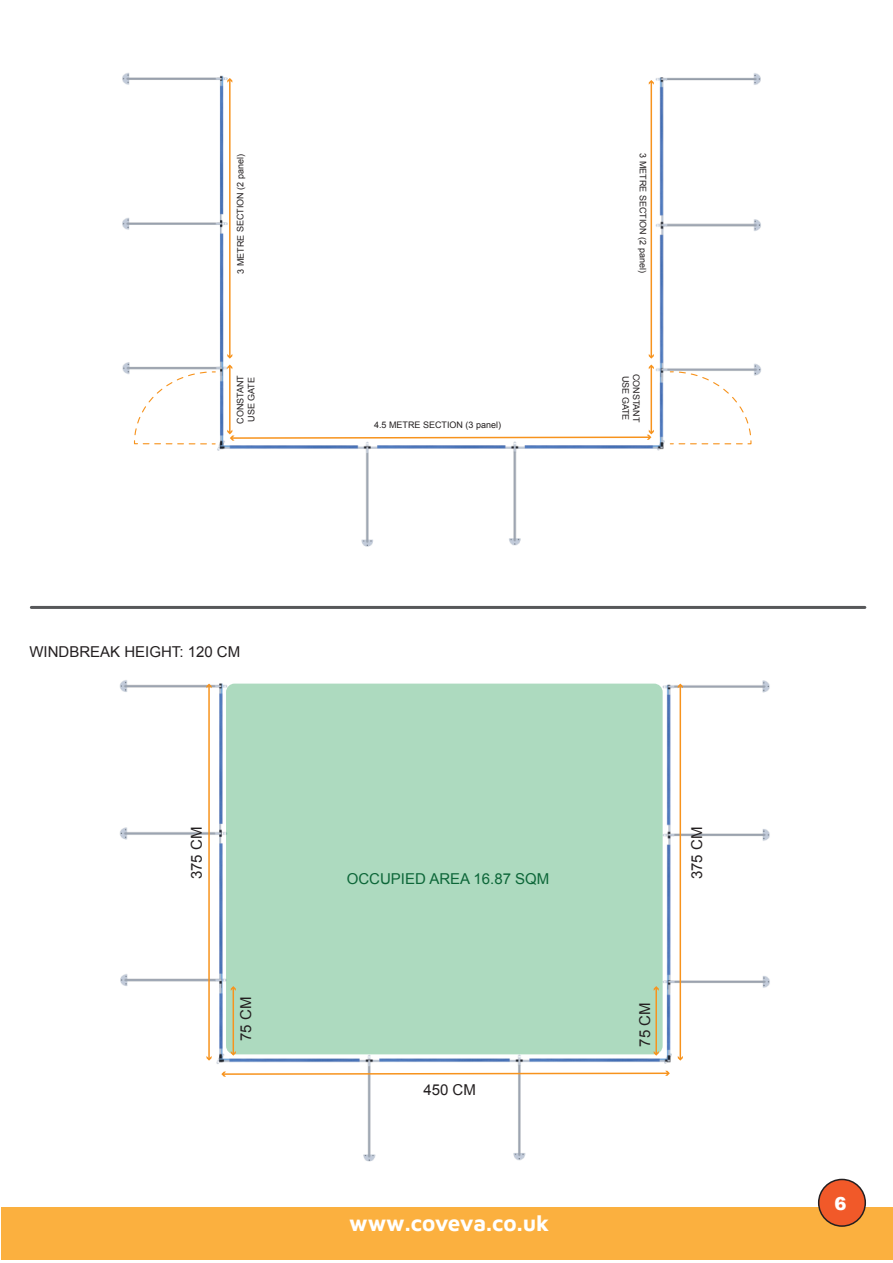
<style>
.page{position:relative;width:893px;height:1263px;background:#fff}
.page>*{position:absolute;margin:0;border:0;box-sizing:border-box;transform-origin:0 0}
.t1{font:22.5px "Maven Pro";color:#fff}
.t2{font:900 18px "Arial";color:#fff}
.t3{font:15px "Arial";color:#231f20}
.t4{font:15px "Arial";color:#0c6638}
.t5{font:9px/10.8px "Arial";letter-spacing:-.005em;color:#231f20}
</style>
<div class="page">
<img style="left:119px;top:680px;width:651px;height:482px">
<img style="left:122px;top:73px;width:639px;height:474px">
<hr style="left:31px;top:606px;width:834px;height:3px;background:#57585a">
<div style="left:2px;top:1207px;width:891px;height:52px;background:#fbb03f"></div>
<hr style="left:229px;top:366px;width:2px;height:67px;background:#f7931d">
<svg style="left:227px;top:365px;width:5px;height:4px"></svg>
<svg style="left:669px;top:371px;width:83px;height:74px"></svg>
<hr style="left:680px;top:685px;width:1px;height:374px;background:#f7931d">
<svg style="left:678px;top:684px;width:5px;height:4px"></svg>
<svg style="left:678px;top:1056px;width:5px;height:5px"></svg>
<hr style="left:208px;top:685px;width:2px;height:374px;background:#f7931d">
<svg style="left:206px;top:684px;width:6px;height:4px"></svg>
<svg style="left:206px;top:1056px;width:6px;height:5px"></svg>
<svg style="left:221px;top:1071px;width:449px;height:6px"></svg>
<div style="left:226px;top:684px;width:437px;height:370px;background:#addabf;border-radius:9px"></div>
<hr style="left:655px;top:988px;width:2px;height:66px;background:#f7931d">
<svg style="left:654px;top:986px;width:5px;height:5px"></svg>
<svg style="left:654px;top:1051px;width:5px;height:5px"></svg>
<hr style="left:233px;top:988px;width:1px;height:66px;background:#f7931d">
<svg style="left:231px;top:986px;width:5px;height:5px"></svg>
<svg style="left:231px;top:1051px;width:5px;height:5px"></svg>
<hr style="left:651px;top:366px;width:1px;height:67px;background:#f7931d">
<svg style="left:649px;top:365px;width:5px;height:4px"></svg>
<hr style="left:229px;top:80px;width:2px;height:277px;background:#f7931d">
<svg style="left:227px;top:78px;width:5px;height:5px"></svg>
<svg style="left:227px;top:354px;width:5px;height:5px"></svg>
<hr style="left:651px;top:82px;width:1px;height:275px;background:#f7931d">
<svg style="left:649px;top:80px;width:5px;height:5px"></svg>
<svg style="left:649px;top:354px;width:5px;height:5px"></svg>
<svg style="left:227px;top:430px;width:427px;height:11px"></svg>
<svg style="left:133px;top:371px;width:83px;height:74px"></svg>
<div style="left:819px;top:1179px;width:46px;height:47px;background:#f15929;border-radius:50%"></div>
<div style="left:818px;top:1179px;width:48px;height:48px;border:2px solid #231f20;border-radius:50%"></div>
<p class="t5" style="left:235px;top:274px;width:121px;rotate:-90deg">3 METRE SECTION (2 panel)</p>
<p class="t5" style="left:648px;top:153px;width:121px;rotate:90deg">3 METRE SECTION (2 panel)</p>
<p class="t5" style="left:235px;top:424px;width:50px;rotate:-90deg">CONSTANT<br>USE GATE</p>
<h3 class="t3" style="left:29px;top:641px;width:212px">WINDBREAK HEIGHT: 120 CM</h3>
<p class="t5" style="left:374px;top:420px;width:129px">4.5 METRE SECTION (3 panel)</p>
<p class="t5" style="left:631px;top:376px;width:46px;rotate:90deg">USE GATE</p>
<p class="t5" style="left:642px;top:374px;width:50px;rotate:90deg">CONSTANT</p>
<h3 class="t3" style="left:187px;top:879px;width:54px;rotate:-90deg">375 CM</h3>
<h3 class="t3" style="left:687px;top:879px;width:54px;rotate:-90deg">375 CM</h3>
<h3 class="t4" style="left:347px;top:869px;width:204px">OCCUPIED AREA 16.87 SQM</h3>
<h3 class="t3" style="left:236px;top:1041px;width:46px;rotate:-90deg">75 CM</h3>
<h3 class="t3" style="left:635px;top:1046px;width:46px;rotate:-90deg">75 CM</h3>
<h3 class="t3" style="left:423px;top:1080px;width:54px">450 CM</h3>
<h1 class="t1" style="left:349px;top:1208px;width:202px">www.coveva.co.uk</h1>
<h2 class="t2" style="left:834px;top:1190px;width:14px">6</h2>
</div>
